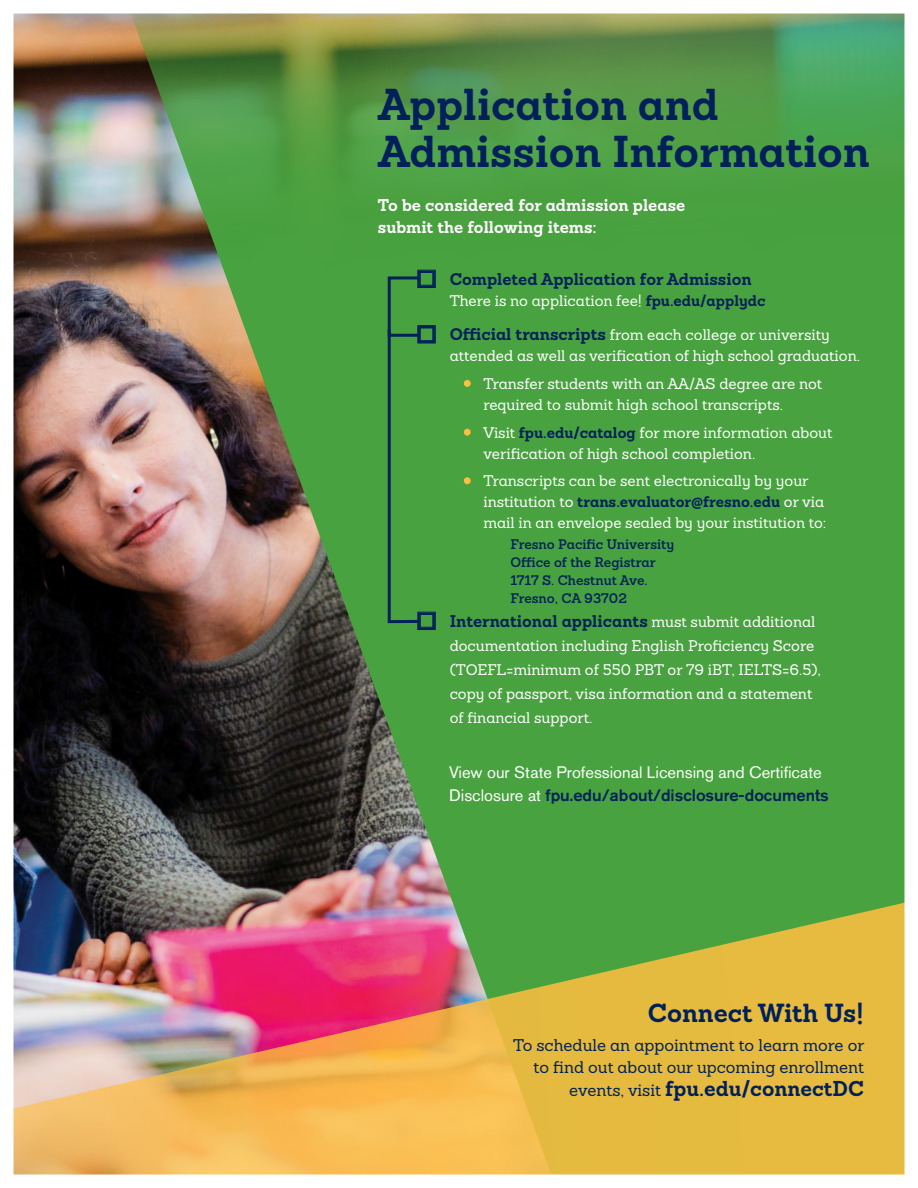
<style>
.page{position:relative;width:918px;height:1188px;background:#fff}
.page>*{position:absolute;margin:0;border:0;box-sizing:border-box;transform-origin:0 0}
.t1{font:700 43.5px/46.5px "Sanchez";color:#00205b}
.t2{font:700 25.5px "Sanchez";color:#00205b}
.t3{font:700 21px "Sanchez";color:#00205b}
.t4{font:700 16.5px "Sanchez";color:#00205b}
.t5{font:16.5px/22.5px "Sanchez";color:#00205b;text-align:right}
.t6{font:700 16.5px/22.5px "Sanchez";color:#fff}
.t7{font:16.5px "Akzidenz Grotesk BE";color:#fff}
.t8{font:500 16.5px "Akzidenz Grotesk BE";color:#00205b}
.t9{font:15px/21px "Sanchez";color:#fff}
.t10{font:600 13.5px/18px "Sanchez";color:#00205b}
.s1{font-weight:700;color:#00205b}
.s2{font-weight:700;font-size:16.5px;color:#00205b}
.s3{font-weight:400;font-size:15px;color:#fff}
.s4{font-weight:400;color:#fff}
.s5{font-weight:400;font-size:16.5px}
</style>
<div class="page">
<img style="left:13px;top:13px;width:892px;height:1162px">
<svg style="left:418px;top:270px;width:17px;height:18px"></svg>
<svg style="left:464px;top:380px;width:6px;height:6px"></svg>
<svg style="left:464px;top:429px;width:6px;height:6px"></svg>
<svg style="left:464px;top:478px;width:6px;height:6px"></svg>
<svg style="left:386px;top:325px;width:49px;height:305px;background:#429840"></svg>
<p class="t1" style="left:378px;top:81px;width:493px">Application and<br>Admission Information</p>
<p class="t6" style="left:378px;top:193px;width:309px">To be considered for admission please submit the following items:</p>
<p class="t4" style="left:450px;top:267px;width:303px">Completed Application for Admission</p>
<p class="t9" style="left:450px;top:290px;width:318px">There is no application fee! <span class="s1">fpu.edu/applydc</span></p>
<p class="t9" style="left:450px;top:324px;width:412px"><span class="s2">Official transcripts</span> from each college or university attended as well as verification of high school graduation.</p>
<p class="t9" style="left:483px;top:373px;width:340px">Transfer students with an AA/AS degree are not required to submit high school transcripts.</p>
<p class="t9" style="left:483px;top:422px;width:351px">Visit <span class="s1">fpu.edu/catalog</span> for more information about verification of high school completion.</p>
<p class="t9" style="left:483px;top:470px;width:345px">Transcripts can be sent electronically by your institution to <span class="s1">trans.evaluator@fresno.edu</span> or via mail in an envelope sealed by your institution to:</p>
<p class="t10" style="left:510px;top:535px;width:165px">Fresno Pacific University<br>Office of the Registrar<br>1717 S. Chestnut Ave.<br>Fresno, CA 93702</p>
<p class="t4" style="left:450px;top:609px;width:367px">International applicants <span class="s3">must submit additional</span></p>
<p class="t9" style="left:450px;top:633px;width:373px;line-height:24px">documentation including English Proficiency Score (TOEFL=minimum of 550 PBT or 79 iBT, IELTS=6.5), copy of passport, visa information and a statement of financial support.</p>
<p class="t7" style="left:449px;top:763px;width:374px">View our State Professional Licensing and Certificate</p>
<p class="t8" style="left:449px;top:785px;width:381px"><span class="s4">Disclosure at</span> fpu.edu/about/disclosure-documents</p>
<p class="t2" style="left:648px;top:996px;width:218px">Connect With Us!</p>
<p class="t5" style="left:513px;top:1034px;width:353px">To schedule an appointment to learn more or to find out about our upcoming enrollment</p>
<p class="t3" style="left:569px;top:1074px;width:296px"><span class="s5">events, visit</span> fpu.edu/connectDC</p>
</div>
